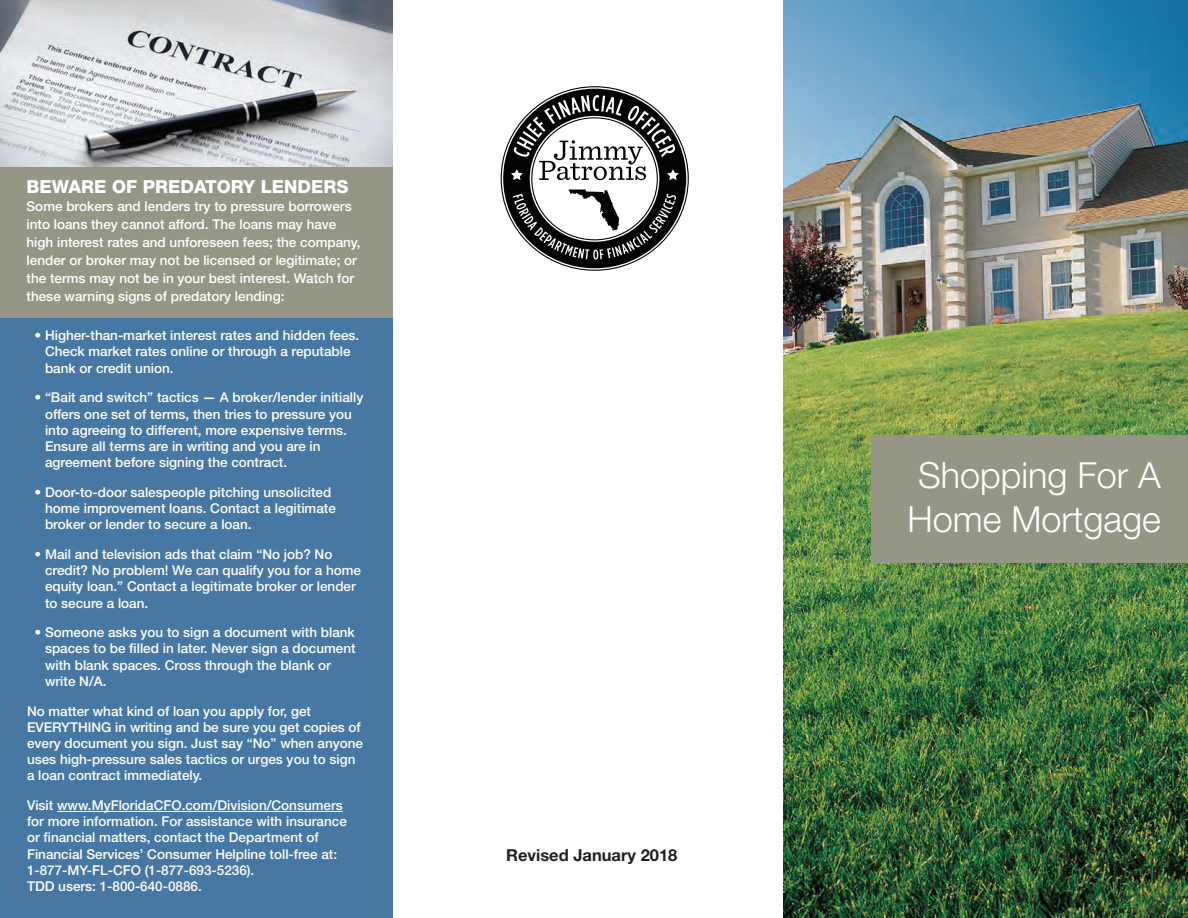
<style>
.page{position:relative;width:1188px;height:918px;background:#fff}
.page>*{position:absolute;margin:0;border:0;box-sizing:border-box;transform-origin:0 0}
.t1{font:300 36px/43.2px "Helvetica Neue LT Std";color:#fff}
.t2{font:800 18px "Helvetica Neue LT Std";color:#fff}
.t3{font:700 16.5px "Helvetica Neue LT Std";color:#231f20}
.t4{font:500 13.5px/16.2px "Helvetica Neue LT Std";color:#fff}
</style>
<div class="page">
<div style="left:0;top:205px;width:392px;height:713px;background:#4777a3"></div>
<img style="left:783px;top:0;width:405px;height:918px">
<img style="left:0;top:0;width:392px;height:167px">
<div style="left:0;top:167px;width:393px;height:151px;background:#959686"></div>
<div style="left:872px;top:435px;width:316px;height:127px;background:#959686"></div>
<hr style="left:57px;top:811px;width:286px;height:1px;background:#fff">
<svg style="left:501px;top:86px;width:188px;height:185px"></svg>
<h2 class="t2" style="left:27px;top:176px;width:324px">BEWARE OF PREDATORY LENDERS</h2>
<p class="t4" style="left:27px;top:197px;width:335px;line-height:18px">Some brokers and lenders try to pressure borrowers into loans they cannot afford. The loans may have high interest rates and unforeseen fees; the company, lender or broker may not be licensed or legitimate; or the terms may not be in your best interest. Watch for these warning signs of predatory lending:</p>
<p class="t4" style="left:45px;top:327px;width:316px;text-indent:-11px">• Higher-than-market interest rates and hidden fees.<br>Check market rates online or through a reputable bank or credit union.</p>
<p class="t4" style="left:45px;top:389px;width:320px;text-indent:-11px">• “Bait and switch” tactics — A broker/lender initially offers one set of terms, then tries to pressure you into agreeing to different, more expensive terms.<br>Ensure all terms are in writing and you are in agreement before signing the contract.</p>
<p class="t4" style="left:45px;top:484px;width:292px;text-indent:-11px">• Door-to-door salespeople pitching unsolicited home improvement loans. Contact a legitimate broker or lender to secure a loan.</p>
<p class="t4" style="left:45px;top:546px;width:318px;text-indent:-11px">• Mail and television ads that claim “No job? No credit? No problem! We can qualify you for a home equity loan.” Contact a legitimate broker or lender to secure a loan.</p>
<p class="t4" style="left:45px;top:624px;width:312px;text-indent:-11px">• Someone asks you to sign a document with blank spaces to be filled in later. Never sign a document with blank spaces. Cross through the blank or write N/A.</p>
<p class="t4" style="left:27px;top:703px;width:338px">No matter what kind of loan you apply for, get EVERYTHING in writing and be sure you get copies of every document you sign. Just say “No” when anyone uses high-pressure sales tactics or urges you to sign a loan contract immediately.</p>
<p class="t4" style="left:27px;top:797px;width:321px">Visit www.MyFloridaCFO.com/Division/Consumers for more information. For assistance with insurance or financial matters, contact the Department of Financial Services’ Consumer Helpline toll-free at:<br>1-877-MY-FL-CFO (1-877-693-5236).<br>TDD users: 1-800-640-0886.</p>
<p class="t3" style="left:506px;top:845px;width:173px">Revised January 2018</p>
<h1 class="t1" style="left:907px;top:453px;width:255px">Shopping For A<br>Home Mortgage</h1>
</div>
